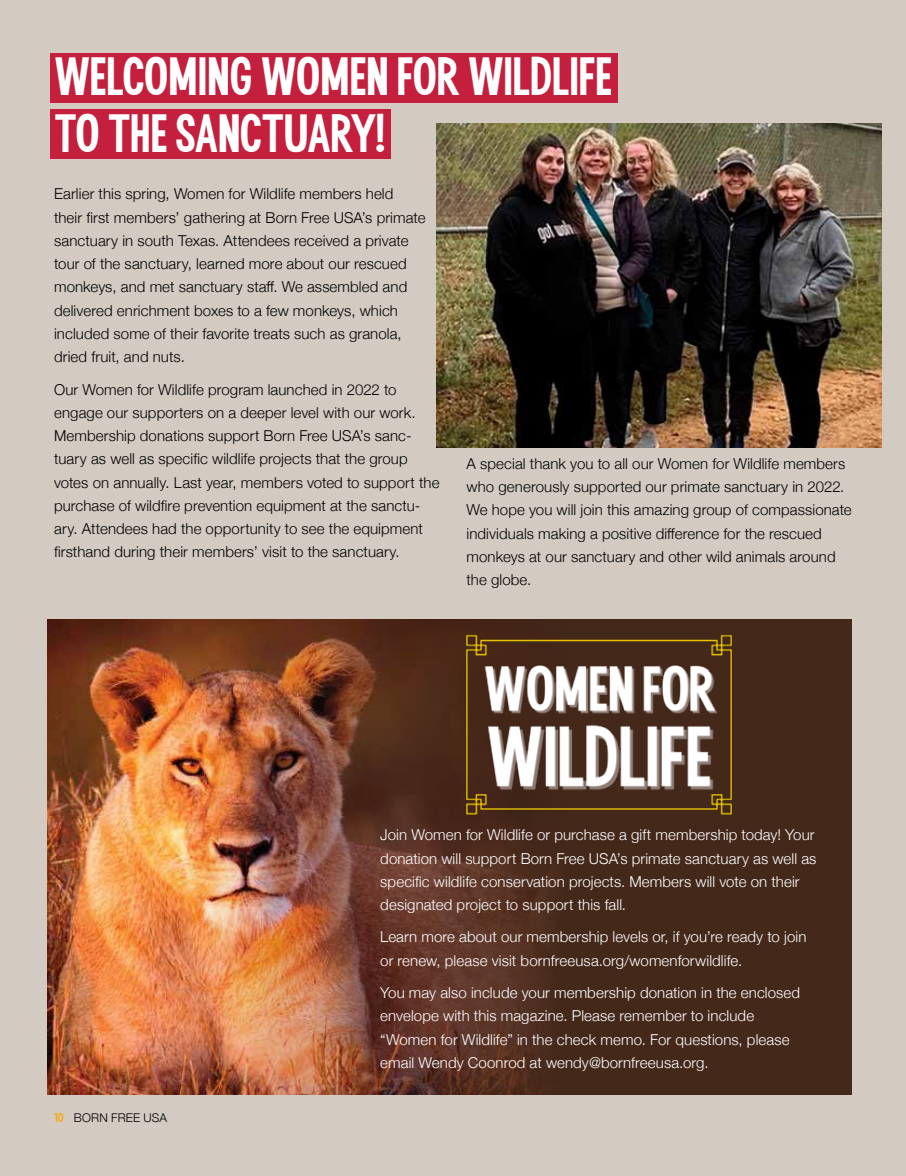
<style>
.page{position:relative;width:906px;height:1176px;background:#fff}
.page>*{position:absolute;margin:0;border:0;box-sizing:border-box;transform-origin:0 0}
.t1{font:43.5px/56.2px "Born Free Sans";letter-spacing:.005em;color:#fff}
.t2{font:300 15px/23.2px "Helvetica Neue";letter-spacing:.005em;color:#000}
.t3{font:300 15px/23.2px "Helvetica Neue";letter-spacing:.01em;color:#fff}
.t4{font:300 12px "Helvetica Neue";letter-spacing:.01em;color:#000}
.s1{font-family:"Born Free Sans";font-weight:400;font-size:10.5px;color:#f4a81d}
</style>
<div class="page">
<hr style="left:905px;top:0;width:1px;height:1175px;background:#57550a">
<img style="left:905px;top:350px;width:1px;height:825px">
<div style="left:0;top:0;width:905px;height:1175px;background:#d3cbc1"></div>
<img style="left:436px;top:123px;width:445px;height:324px">
<img style="left:48px;top:619px;width:799px;height:475px">
<img style="left:453px;top:627px;width:291px;height:194px">
<div style="left:51px;top:53px;width:567px;height:49px;background:#c4203e"></div>
<div style="left:51px;top:109px;width:340px;height:50px;background:#c4203e"></div>
<h1 class="t1" style="left:54px;top:52px;width:559px">WELCOMING WOMEN FOR WILDLIFE<br>TO THE SANCTUARY!</h1>
<p class="t2" style="left:54px;top:181px;width:373px">Earlier this spring, Women for Wildlife members held<br>their first members’ gathering at Born Free USA’s primate sanctuary in south Texas. Attendees received a private tour of the sanctuary, learned more about our rescued monkeys, and met sanctuary staff. We assembled and delivered enrichment boxes to a few monkeys, which included some of their favorite treats such as granola, dried fruit, and nuts.</p>
<p class="t2" style="left:54px;top:376px;width:387px">Our Women for Wildlife program launched in 2022 to engage our supporters on a deeper level with our work.<br>Membership donations support Born Free USA’s sanc&shy;tuary as well as specific wildlife projects that the group votes on annually. Last year, members voted to support the purchase of wildfire prevention equipment at the sanctu&shy;ary. Attendees had the opportunity to see the equipment firsthand during their members’ visit to the sanctuary.</p>
<p class="t2" style="left:466px;top:450px;width:386px">A special thank you to all our Women for Wildlife members who generously supported our primate sanctuary in 2022.<br>We hope you will join this amazing group of compassionate individuals making a positive difference for the rescued monkeys at our sanctuary and other wild animals around the globe.</p>
<p class="t4" style="left:54px;top:1107px;width:115px"><span class="s1">10</span> BORN FREE USA</p>
<p class="t3" style="left:380px;top:822px;width:437px">Join Women for Wildlife or purchase a gift membership today! Your donation will support Born Free USA’s primate sanctuary as well as specific wildlife conservation projects. Members will vote on their designated project to support this fall.</p>
<p class="t3" style="left:380px;top:924px;width:427px">Learn more about our membership levels or, if you’re ready to join or renew, please visit bornfreeusa.org/womenforwildlife.</p>
<p class="t3" style="left:380px;top:979px;width:421px">You may also include your membership donation in the enclosed envelope with this magazine. Please remember to include “Women for Wildlife” in the check memo. For questions, please email Wendy Coonrod at wendy@bornfreeusa.org.</p>
</div>
